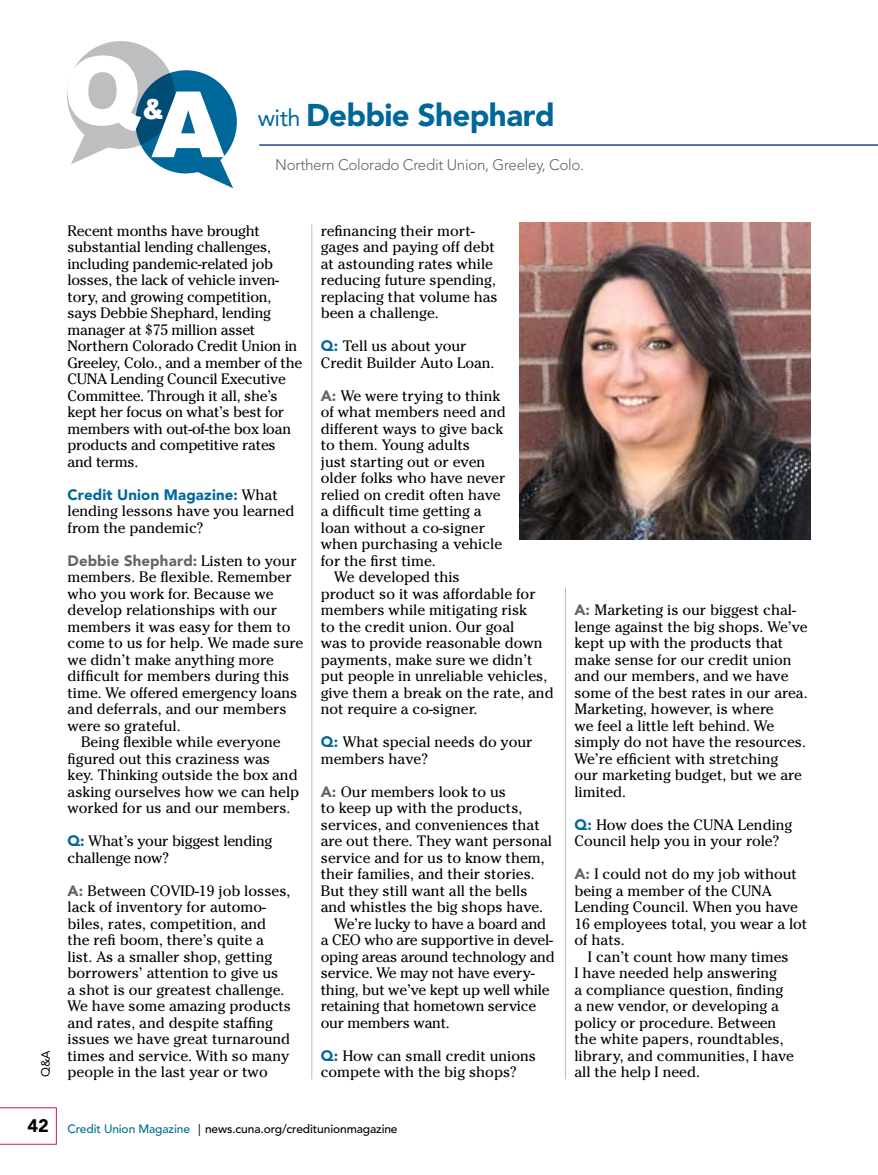
<style>
.page{position:relative;width:878px;height:1175px;background:#fff}
.page>*{position:absolute;margin:0;border:0;box-sizing:border-box;transform-origin:0 0}
.t1{font:92.85px "Akzidenz Grotesk Std Super";color:#fff}
.t2{font:900 31.2px "Avenir LT Std";letter-spacing:-.02em;color:#00679b}
.t3{font:28.2px "Akzidenz Grotesk Std Super";color:#fff}
.t4{font:300 15.15px "Avenir LT Std";letter-spacing:-.02em;color:#636466}
.t5{font:15px/16.5px "Cheltenham Std";color:#000}
.t6{font:900 15px "Avenir LT Std";letter-spacing:.01em;color:#636466}
.t7{font:900 15px "Avenir LT Std";letter-spacing:.01em;color:#00679b}
.t8{font:500 12px "Avenir LT Std";letter-spacing:-.01em;color:#000}
.t9{font:12px "Avenir LT Std";color:#000}
.s1{font-weight:400;font-size:23.4px}
.s2{font-family:"Cheltenham Std";font-weight:400;color:#000}
.s3{font-family:"Avenir LT Std";font-weight:900;color:#00679b}
.s4{font-family:"Avenir LT Std";font-weight:900;color:#636466}
.s5{font-weight:900;font-size:18px}
.s6{color:#006d92}
.s7{font-weight:400}
</style>
<div class="page">
<svg style="left:0;top:1107px;width:57px;height:37px"></svg>
<hr style="left:259px;top:144px;width:619px;height:2px;background:#25408f">
<svg style="left:67px;top:41px;width:170px;height:147px"></svg>
<img style="left:519px;top:222px;width:291px;height:317px">
<hr style="left:311px;top:224px;width:1px;height:855px;background:#bcbec0">
<hr style="left:565px;top:587px;width:1px;height:492px;background:#bcbec0">
<h1 class="t1" style="left:65px;top:37px;width:77px">Q</h1>
<h1 class="t1" style="left:151px;top:71px;width:75px">A</h1>
<h2 class="t2" style="left:258px;top:96px;width:298px"><span class="s1">with</span> Debbie Shephard</h2>
<h3 class="t3" style="left:143px;top:93px;width:21px">&amp;</h3>
<p class="t4" style="left:275px;top:155px;width:310px">Northern Colorado Credit Union, Greeley, Colo.</p>
<p class="t9" style="left:39px;top:1077px;width:29px;rotate:-90deg">Q&amp;A</p>
<p class="t5" style="left:67px;top:222px;width:236px">Recent months have brought substantial lending challenges, including pandemic-related job losses, the lack of vehicle inven&shy;tory, and growing competition, says Debbie Shephard, lending manager at $75 million asset<br>Northern Colorado Credit Union in<br>Greeley, Colo., and a member of the<br>CUNA Lending Council Executive<br>Committee. Through it all, she’s kept her focus on what’s best for members with out-of-the box loan products and competitive rates and terms.</p>
<p class="t7" style="left:67px;top:485px;width:212px">Credit Union Magazine: <span class="s2">What</span></p>
<p class="t5" style="left:67px;top:503px;width:228px">lending lessons have you learned from the pandemic?</p>
<p class="t6" style="left:67px;top:551px;width:230px">Debbie Shephard: <span class="s2">Listen to your</span></p>
<p class="t5" style="left:67px;top:569px;width:226px">members. Be flexible. Remember</p>
<p class="t5" style="left:67px;top:585px;width:208px">who you work for. Because we</p>
<p class="t5" style="left:67px;top:602px;width:211px">develop relationships with our</p>
<p class="t5" style="left:67px;top:618px;width:224px">members it was easy for them to</p>
<p class="t5" style="left:67px;top:635px;width:237px">come to us for help. We made sure</p>
<p class="t5" style="left:67px;top:651px;width:208px">we didn’t make anything more</p>
<p class="t5" style="left:67px;top:668px;width:223px">difficult for members during this</p>
<p class="t5" style="left:67px;top:684px;width:231px">time. We offered emergency loans</p>
<p class="t5" style="left:67px;top:701px;width:220px">and deferrals, and our members</p>
<p class="t5" style="left:67px;top:717px;width:115px">were so grateful.</p>
<p class="t5" style="left:81px;top:734px;width:201px">Being flexible while everyone</p>
<p class="t5" style="left:67px;top:750px;width:204px">figured out this craziness was</p>
<p class="t5" style="left:67px;top:767px;width:232px">key. Thinking outside the box and</p>
<p class="t5" style="left:67px;top:783px;width:233px">asking ourselves how we can help</p>
<p class="t5" style="left:67px;top:800px;width:224px">worked for us and our members.</p>
<p class="t5" style="left:67px;top:833px;width:206px"><span class="s3">Q:</span> What’s your biggest lending challenge now?</p>
<p class="t5" style="left:67px;top:882px;width:225px"><span class="s4">A:</span> Between COVID-19 job losses, lack of inventory for automo&shy;biles, rates, competition, and the refi boom, there’s quite a list. As a smaller shop, getting borrowers’ attention to give us<br>a shot is our greatest challenge.<br>We have some amazing products and rates, and despite staffing issues we have great turnaround times and service. With so many people in the last year or two</p>
<p class="t5" style="left:321px;top:222px;width:178px">refinancing their mort&shy;gages and paying off debt at astounding rates while reducing future spending, replacing that volume has been a challenge.</p>
<p class="t5" style="left:321px;top:338px;width:175px"><span class="s3">Q:</span> Tell us about your<br>Credit Builder Auto Loan.</p>
<p class="t5" style="left:321px;top:387px;width:181px"><span class="s4">A:</span> We were trying to think</p>
<p class="t5" style="left:321px;top:404px;width:186px">of what members need and</p>
<p class="t5" style="left:321px;top:420px;width:184px">different ways to give back</p>
<p class="t5" style="left:321px;top:437px;width:151px">to them. Young adults</p>
<p class="t5" style="left:321px;top:453px;width:166px">just starting out or even</p>
<p class="t5" style="left:321px;top:470px;width:186px">older folks who have never</p>
<p class="t5" style="left:321px;top:486px;width:181px">relied on credit often have</p>
<p class="t5" style="left:321px;top:503px;width:162px">a difficult time getting a</p>
<p class="t5" style="left:321px;top:519px;width:166px">loan without a co-signer</p>
<p class="t5" style="left:321px;top:536px;width:183px">when purchasing a vehicle</p>
<p class="t5" style="left:321px;top:552px;width:116px">for the first time.</p>
<p class="t5" style="left:334px;top:569px;width:127px">We developed this</p>
<p class="t5" style="left:321px;top:585px;width:216px">product so it was affordable for</p>
<p class="t5" style="left:321px;top:602px;width:208px">members while mitigating risk</p>
<p class="t5" style="left:321px;top:618px;width:195px">to the credit union. Our goal</p>
<p class="t5" style="left:321px;top:635px;width:223px">was to provide reasonable down</p>
<p class="t5" style="left:321px;top:651px;width:213px">payments, make sure we didn’t</p>
<p class="t5" style="left:321px;top:668px;width:228px">put people in unreliable vehicles,</p>
<p class="t5" style="left:321px;top:684px;width:234px">give them a break on the rate, and</p>
<p class="t5" style="left:321px;top:701px;width:158px">not require a co-signer.</p>
<p class="t5" style="left:321px;top:734px;width:213px"><span class="s3">Q:</span> What special needs do your members have?</p>
<p class="t5" style="left:321px;top:783px;width:187px"><span class="s4">A:</span> Our members look to us</p>
<p class="t5" style="left:321px;top:800px;width:203px">to keep up with the products,</p>
<p class="t5" style="left:321px;top:816px;width:220px">services, and conveniences that</p>
<p class="t5" style="left:321px;top:833px;width:233px">are out there. They want personal</p>
<p class="t5" style="left:321px;top:849px;width:225px">service and for us to know them,</p>
<p class="t5" style="left:321px;top:866px;width:215px">their families, and their stories.</p>
<p class="t5" style="left:321px;top:882px;width:208px">But they still want all the bells</p>
<p class="t5" style="left:321px;top:899px;width:224px">and whistles the big shops have.</p>
<p class="t5" style="left:334px;top:915px;width:213px">We’re lucky to have a board and</p>
<p class="t5" style="left:321px;top:932px;width:234px">a CEO who are supportive in devel-</p>
<p class="t5" style="left:321px;top:948px;width:235px">oping areas around technology and</p>
<p class="t5" style="left:321px;top:965px;width:215px">service. We may not have every-</p>
<p class="t5" style="left:321px;top:981px;width:230px">thing, but we’ve kept up well while</p>
<p class="t5" style="left:321px;top:998px;width:217px">retaining that hometown service</p>
<p class="t5" style="left:321px;top:1014px;width:131px">our members want.</p>
<p class="t5" style="left:321px;top:1047px;width:217px"><span class="s3">Q:</span> How can small credit unions compete with the big shops?</p>
<p class="t5" style="left:574px;top:602px;width:235px"><span class="s4">A:</span> Marketing is our biggest chal&shy;lenge against the big shops. We’ve kept up with the products that make sense for our credit union and our members, and we have some of the best rates in our area.<br>Marketing, however, is where<br>we feel a little left behind. We simply do not have the resources.<br>We’re efficient with stretching<br>our marketing budget, but we are limited.</p>
<p class="t5" style="left:574px;top:816px;width:219px"><span class="s3">Q:</span> How does the CUNA Lending<br>Council help you in your role?</p>
<p class="t5" style="left:574px;top:866px;width:234px"><span class="s4">A:</span> I could not do my job without being a member of the CUNA<br>Lending Council. When you have<br>16 employees total, you wear a lot of hats.</p>
<p class="t5" style="left:574px;top:948px;width:221px;text-indent:14px">I can’t count how many times<br>I have needed help answering<br>a compliance question, finding a new vendor, or developing a policy or procedure. Between the white papers, roundtables, library, and communities, I have all the help I need.</p>
<p class="t8" style="left:28px;top:1122px;width:371px"><span class="s5">42</span> <span class="s6">Credit Union Magazine</span> <span class="s7">|</span> news.cuna.org/creditunionmagazine</p>
</div>
